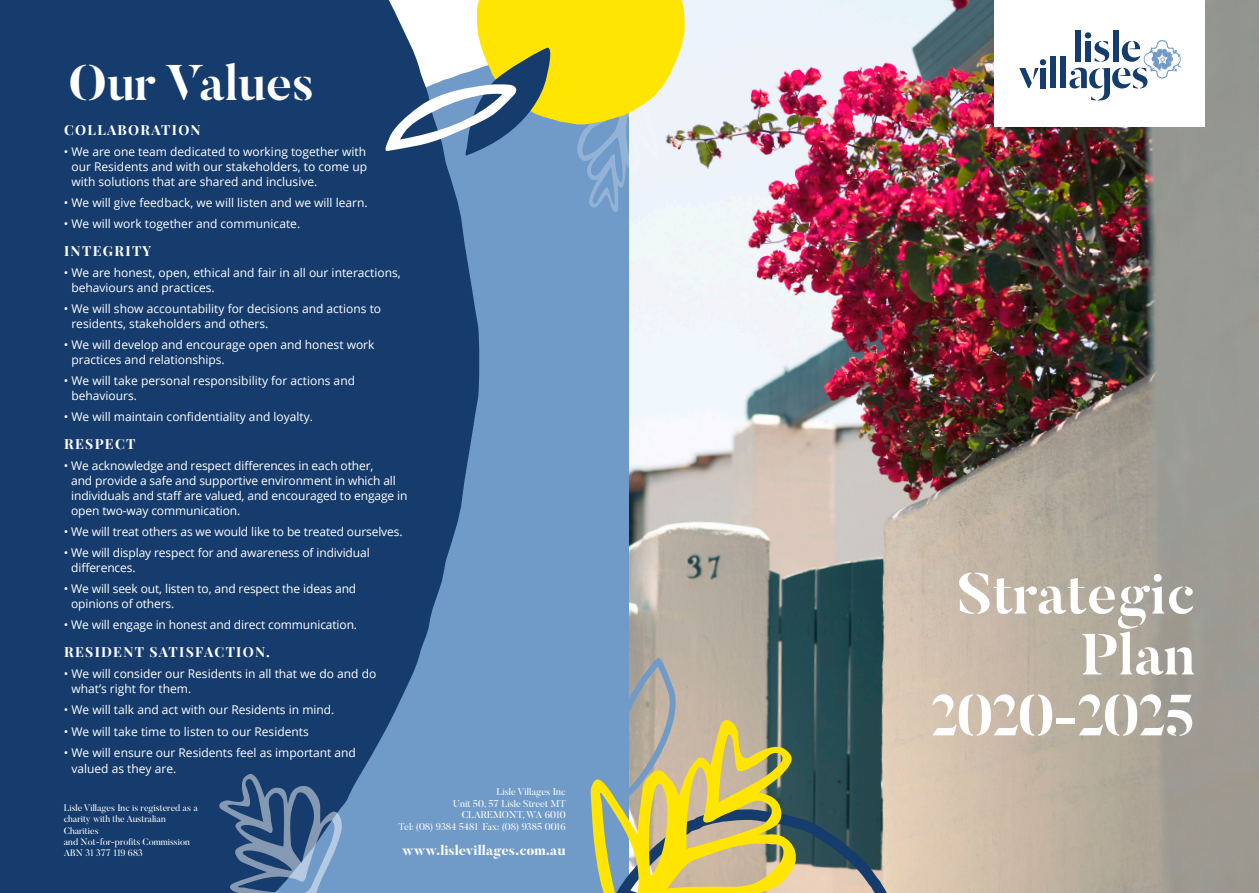
<style>
.page{position:relative;width:1259px;height:893px;background:#fff}
.page>*{position:absolute;margin:0;border:0;box-sizing:border-box;transform-origin:0 0}
.t1{font:700 57.6px/60.9px "Butler Stencil";color:#fff;text-align:right}
.t2{font:700 57.6px "Butler Stencil";letter-spacing:-.03em;color:#fff}
.t3{font:700 49.8px "Butler Stencil";color:#fff}
.t4{font:700 13.95px "Playfair Display";letter-spacing:.095em;color:#fff}
.t5{font:800 13.95px "Butler Stencil";color:#fff}
.t6{font:12px/14.9px "Open Sans";color:#fff}
.t7{font:9.75px/11.7px "Butler";color:#fff;text-align:right}
.t8{font:9.3px/11.1px "Butler";color:#fff}
</style>
<div class="page">
<div style="left:480px;top:213px;width:149px;height:680px;background:#709bc9"></div>
<img style="left:629px;top:0;width:630px;height:893px">
<svg style="left:590px;top:654px;width:314px;height:239px;background:#939975"></svg>
<svg style="left:0;top:0;width:480px;height:893px;background:#1d4475"></svg>
<svg style="left:218px;top:773px;width:124px;height:120px;background:#486891"></svg>
<div style="left:994px;top:0;width:211px;height:126px;background:#fff"></div>
<svg style="left:1019px;top:59px;width:27px;height:29px"></svg>
<div style="left:1050px;top:57px;width:6px;height:31px;background:#163c6d"></div>
<div style="left:1060px;top:57px;width:6px;height:31px;background:#163c6d"></div>
<div style="left:1084px;top:32px;width:7px;height:7px;background:#163c6d;border-radius:50%"></div>
<div style="left:1112px;top:30px;width:6px;height:31px;background:#163c6d"></div>
<div style="left:1075px;top:30px;width:5px;height:31px;background:#163c6d"></div>
<svg style="left:1069px;top:40px;width:112px;height:61px"></svg>
<svg style="left:382px;top:0;width:303px;height:213px;background:#a9b587"></svg>
<p class="t3" style="left:68px;top:51px;width:247px">Our Values</p>
<p class="t4" style="left:64px;top:119px;width:138px">COLLABORATION</p>
<p class="t6" style="left:71px;top:144px;width:297px;text-align:justify;text-indent:-8px">• We are one team dedicated to working together with our Residents and with our stakeholders, to come up with solutions that are shared and inclusive.</p>
<p class="t6" style="left:64px;top:195px;width:305px">• We will give feedback, we will listen and we will learn.</p>
<p class="t6" style="left:64px;top:216px;width:238px">• We will work together and communicate.</p>
<p class="t4" style="left:64px;top:240px;width:89px">INTEGRITY</p>
<p class="t6" style="left:71px;top:265px;width:331px;text-indent:-8px">• We are honest, open, ethical and fair in all our interactions, behaviours and practices.</p>
<p class="t6" style="left:71px;top:301px;width:311px;text-indent:-8px">• We will show accountability for decisions and actions to residents, stakeholders and others.</p>
<p class="t6" style="left:71px;top:337px;width:304px;text-indent:-8px">• We will develop and encourage open and honest work practices and relationships.</p>
<p class="t6" style="left:71px;top:373px;width:285px;text-indent:-8px">• We will take personal responsibility for actions and behaviours.</p>
<p class="t6" style="left:64px;top:409px;width:251px">• We will maintain confidentiality and loyalty.</p>
<p class="t4" style="left:64px;top:433px;width:73px">RESPECT</p>
<p class="t6" style="left:71px;top:458px;width:338px;text-indent:-7px">• We acknowledge and respect differences in each other,<br>and provide a safe and supportive environment in which all individuals and staff are valued, and encouraged to engage in open two-way communication.</p>
<p class="t6" style="left:64px;top:524px;width:340px">• We will treat others as we would like to be treated ourselves.</p>
<p class="t6" style="left:71px;top:545px;width:300px;text-indent:-7px">• We will display respect for and awareness of individual differences.</p>
<p class="t6" style="left:71px;top:581px;width:287px;text-indent:-7px">• We will seek out, listen to, and respect the ideas and opinions of others.</p>
<p class="t6" style="left:64px;top:617px;width:295px">• We will engage in honest and direct communication.</p>
<p class="t4" style="left:64px;top:641px;width:207px">RESIDENT SATISFACTION.</p>
<p class="t6" style="left:71px;top:666px;width:306px;text-indent:-8px">• We will consider our Residents in all that we do and do what’s right for them.</p>
<p class="t6" style="left:64px;top:702px;width:272px">• We will talk and act with our Residents in mind.</p>
<p class="t6" style="left:64px;top:723px;width:246px">• We will take time to listen to our Residents</p>
<p class="t6" style="left:71px;top:744px;width:286px;line-height:15.9px;text-indent:-8px">• We will ensure our Residents feel as important and valued as they are.</p>
<p class="t8" style="left:64px;top:802px;width:136px">Lisle Villages Inc is registered as a charity with the Australian<br>Charities<br>and Not-for-profits Commission<br>ABN 31 377 119 683</p>
<p class="t7" style="left:496px;top:785px;width:71px">Lisle Villages Inc</p>
<p class="t7" style="left:453px;top:797px;width:114px">Unit 50, 57 Lisle Street MT<br>CLAREMONT, WA 6010</p>
<p class="t7" style="left:398px;top:821px;width:169px">Tel: (08) 9384 5481 Fax: (08) 9385 0016</p>
<p class="t5" style="left:402px;top:841px;width:165px">www.lislevillages.com.au</p>
<p class="t1" style="left:957px;top:564px;width:239px">Strategic<br>Plan</p>
<p class="t2" style="left:930px;top:678px;width:267px">2020-2025</p>
</div>
